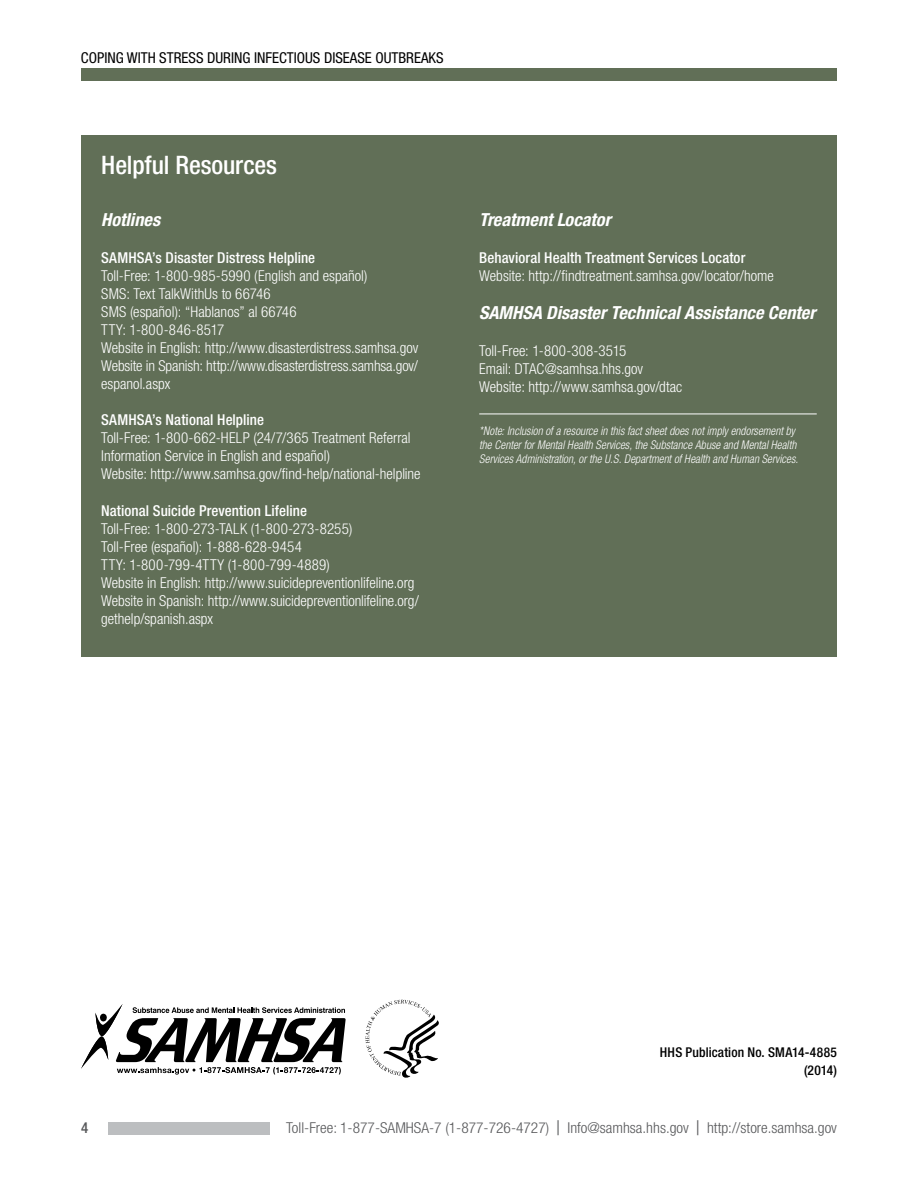
<style>
.page{position:relative;width:918px;height:1188px;background:#fff}
.page>*{position:absolute;margin:0;border:0;box-sizing:border-box;transform-origin:0 0}
.heading_2___span_col{font:500 condensed 25.5px "Helvetica Neue LT Pro";letter-spacing:-.005em;color:#fff}
.sidebar_subhead{font:italic 700 condensed 18px "Helvetica Neue LT Pro";color:#fff}
.sidebar_light{font:300 condensed 15px/18px "Helvetica Neue LT Pro";color:#fff}
.sidebar{font:500 condensed 15px "Helvetica Neue LT Pro";letter-spacing:.005em;color:#fff}
.t1{font:300 condensed 15px "Helvetica Neue LT Pro";color:#58595b}
.Sidebar_Light{font:300 condensed 15px "Helvetica Neue LT Pro";color:#fff}
.t2{font:condensed 15px "Helvetica Neue LT Pro";color:#000}
.sidebar_light-2{font:300 condensed 15px "Helvetica Neue LT Pro";letter-spacing:.02em;color:#fff}
.t3{font:500 condensed 15px "Helvetica Neue LT Pro";color:#58595b}
.HHS_Publication_No{font:500 condensed 13.5px/18px "Helvetica Neue LT Pro";letter-spacing:.01em;color:#000;text-align:right}
.t4{font:italic 300 condensed 12px/14.4px "Helvetica Neue LT Pro";letter-spacing:.005em;color:#fff;scale:.94 1}
.t5{font:9.75px "Times New Roman";color:#000}
.s1{font-weight:400;font-stretch:normal}
</style>
<div class="page">
<div style="left:108px;top:1122px;width:162px;height:12px;background:#bcbec0"></div>
<div style="left:81px;top:69px;width:756px;height:12px;background:#616f57"></div>
<div style="left:81px;top:135px;width:756px;height:522px;background:#616f57"></div>
<hr style="left:479px;top:414px;width:338px;height:1px;background:#fff">
<svg style="left:81px;top:1004px;width:265px;height:71px"></svg>
<svg style="left:366px;top:1000px;width:73px;height:78px"></svg>
<p class="t2" style="left:81px;top:49px;width:364px">COPING WITH STRESS DURING INFECTIOUS DISEASE OUTBREAKS</p>
<h2 class="heading_2___span_col" style="left:101px;top:150px;width:177px">Helpful Resources</h2>
<h3 class="sidebar_subhead" style="left:101px;top:208px;width:60px">Hotlines</h3>
<p class="sidebar" style="left:101px;top:248px;width:216px">SAMHSA’s Disaster Distress Helpline</p>
<p class="sidebar_light" style="left:101px;top:266px;width:268px">Toll-Free: 1-800-985-5990 (English and español)</p>
<p class="sidebar_light" style="left:101px;top:284px;width:171px">SMS: Text TalkWithUs to 66746</p>
<p class="sidebar_light" style="left:101px;top:302px;width:197px">SMS (español): “Hablanos” al 66746</p>
<p class="sidebar_light-2" style="left:101px;top:321px;width:125px">TTY: 1-800-846-8517</p>
<p class="sidebar_light" style="left:101px;top:338px;width:319px">Website in English: http://www.disasterdistress.samhsa.gov</p>
<p class="sidebar_light" style="left:101px;top:356px;width:318px">Website in Spanish: http://www.disasterdistress.samhsa.gov/ espanol.aspx</p>
<p class="sidebar" style="left:101px;top:411px;width:164px">SAMHSA’s National Helpline</p>
<p class="sidebar_light" style="left:101px;top:429px;width:311px">Toll-Free: 1-800-662-HELP (24/7/365 Treatment Referral<br>Information Service in English and español)</p>
<p class="sidebar_light" style="left:101px;top:465px;width:321px">Website: http://www.samhsa.gov/find-help/national-helpline</p>
<p class="sidebar" style="left:101px;top:502px;width:207px">National Suicide Prevention Lifeline</p>
<p class="sidebar_light" style="left:101px;top:520px;width:253px">Toll-Free: 1-800-273-TALK (1-800-273-8255)</p>
<p class="sidebar_light" style="left:101px;top:538px;width:230px">Toll-Free (español): 1-888-628-9454<br>TTY: 1-800-799-4TTY (1-800-799-4889)</p>
<p class="sidebar_light" style="left:101px;top:574px;width:315px">Website in English: http://www.suicidepreventionlifeline.org</p>
<p class="sidebar_light" style="left:101px;top:592px;width:319px">Website in Spanish: http://www.suicidepreventionlifeline.org/ gethelp/spanish.aspx</p>
<h3 class="sidebar_subhead" style="left:479px;top:208px;width:133px">Treatment Locator</h3>
<p class="sidebar" style="left:479px;top:248px;width:268px">Behavioral Health Treatment Services Locator</p>
<p class="sidebar_light" style="left:479px;top:266px;width:296px">Website: http://findtreatment.samhsa.gov/locator/home</p>
<h3 class="sidebar_subhead" style="left:479px;top:301px;width:338px">SAMHSA Disaster Technical Assistance Center</h3>
<p class="sidebar_light" style="left:479px;top:341px;width:149px">Toll-Free: 1-800-308-3515</p>
<p class="Sidebar_Light" style="left:479px;top:360px;width:165px">Email: DTAC@samhsa.hhs.gov</p>
<p class="Sidebar_Light" style="left:479px;top:378px;width:205px">Website: http://www.samhsa.gov/dtac</p>
<p class="t4" style="left:479px;top:423px;width:341px">*Note: Inclusion of a resource in this fact sheet does not imply endorsement by the Center for Mental Health Services, the Substance Abuse and Mental Health<br>Services Administration, or the U.S. Department of Health and Human Services.</p>
<p class="t5" style="left:420px;top:1001px;width:5px">·</p>
<p class="HHS_Publication_No" style="left:660px;top:1043px;width:179px">HHS Publication No. SMA14-4885 (2014)</p>
<p class="t3" style="left:81px;top:1119px;width:9px">4</p>
<p class="t1" style="left:286px;top:1120px;width:552px">Toll-Free: 1-877-SAMHSA-7 (1-877-726-4727) <span class="s1">|</span> Info@samhsa.hhs.gov <span class="s1">|</span> http://store.samhsa.gov</p>
</div>
